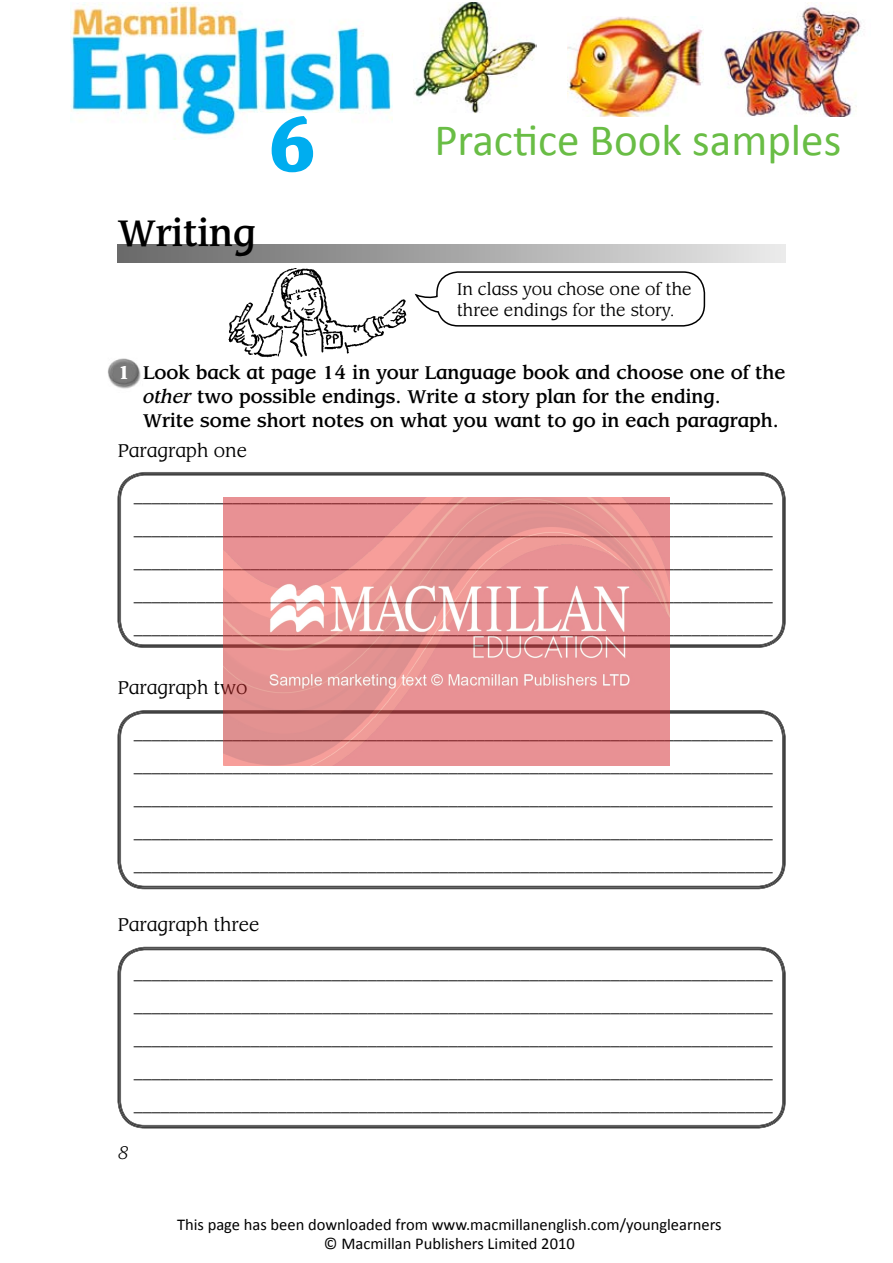
<style>
.page{position:relative;width:893px;height:1263px;background:#fff}
.page>*{position:absolute;margin:0;border:0;box-sizing:border-box;transform-origin:0 0}
.t1{font:700 78px "Cambria";color:#00adef}
.t2{font:45px "Calibri";color:#69bd45}
.t3{font:500 36px "Lea Inf";color:#000}
.t4{font:18px/33px "Lea Inf";color:#000;text-align:justify}
.t5{font:500 18px/24px "Lea Inf";color:#000}
.t6{font:italic 18px "Leawood";color:#000}
.t7{font:16.5px/19.8px "Calibri";color:#000;text-align:center}
.t8{font:16.5px/21px "Lea Inf";color:#000}
.s1{font-family:"Leawood";font-weight:700;color:#fff}
.s2{font-style:italic}
</style>
<div class="page">
<svg style="left:118px;top:473px;width:667px;height:174px"></svg>
<div style="left:118px;top:244px;width:667px;height:18px;background:linear-gradient(to right,#666,#e8e8e8)"></div>
<img style="left:108px;top:358px;width:33px;height:31px">
<svg style="left:118px;top:711px;width:667px;height:177px"></svg>
<svg style="left:118px;top:948px;width:667px;height:179px"></svg>
<div style="left:120px;top:949px;width:663px;height:176px;border:1px solid #6b6b6b;border-radius:24px"></div>
<img style="left:228px;top:268px;width:179px;height:90px">
<svg style="left:415px;top:271px;width:291px;height:56px"></svg>
<img style="left:414px;top:2px;width:122px;height:112px">
<img style="left:568px;top:16px;width:135px;height:101px">
<img style="left:721px;top:2px;width:140px;height:115px">
<img style="left:70px;top:2px;width:323px;height:138px">
<div style="left:249px;top:113px;width:102px;height:37px;background:#fff"></div>
<svg style="left:271px;top:116px;width:43px;height:57px"></svg>
<img style="left:223px;top:497px;width:447px;height:268px">
<h1 class="t1" style="left:269px;top:96px;width:48px">6</h1>
<h2 class="t2" style="left:434px;top:112px;width:408px">Practice Book samples</h2>
<h3 class="t3" style="left:118px;top:211px;width:140px">Writing</h3>
<p class="t8" style="left:457px;top:279px;width:236px">In class you chose one of the three endings for the story.</p>
<p class="t5" style="left:143px;top:360px;width:644px;text-indent:-26px"><span class="s1">1</span> Look back at page 14 in your Language book and choose one of the <span class="s2">other</span> two possible endings. Write a story plan for the ending.<br>Write some short notes on what you want to go in each paragraph.</p>
<p class="t4" style="left:118px;top:434px;width:131px">Paragraph one</p>
<p class="t4" style="left:134px;top:479px;width:640px">_______________________________________________________________________ _______________________________________________________________________ _______________________________________________________________________ _______________________________________________________________________ _______________________________________________________________________</p>
<p class="t4" style="left:118px;top:671px;width:131px">Paragraph two</p>
<p class="t4" style="left:134px;top:716px;width:640px">_______________________________________________________________________ _______________________________________________________________________ _______________________________________________________________________ _______________________________________________________________________ _______________________________________________________________________</p>
<p class="t4" style="left:118px;top:908px;width:143px">Paragraph three</p>
<p class="t4" style="left:134px;top:956px;width:640px">_______________________________________________________________________ _______________________________________________________________________ _______________________________________________________________________ _______________________________________________________________________ _______________________________________________________________________</p>
<p class="t6" style="left:118px;top:1141px;width:12px">8</p>
<p class="t7" style="left:177px;top:1213px;width:546px">This page has been downloaded from www.macmillanenglish.com/younglearners © Macmillan Publishers Limited 2010</p>
</div>
